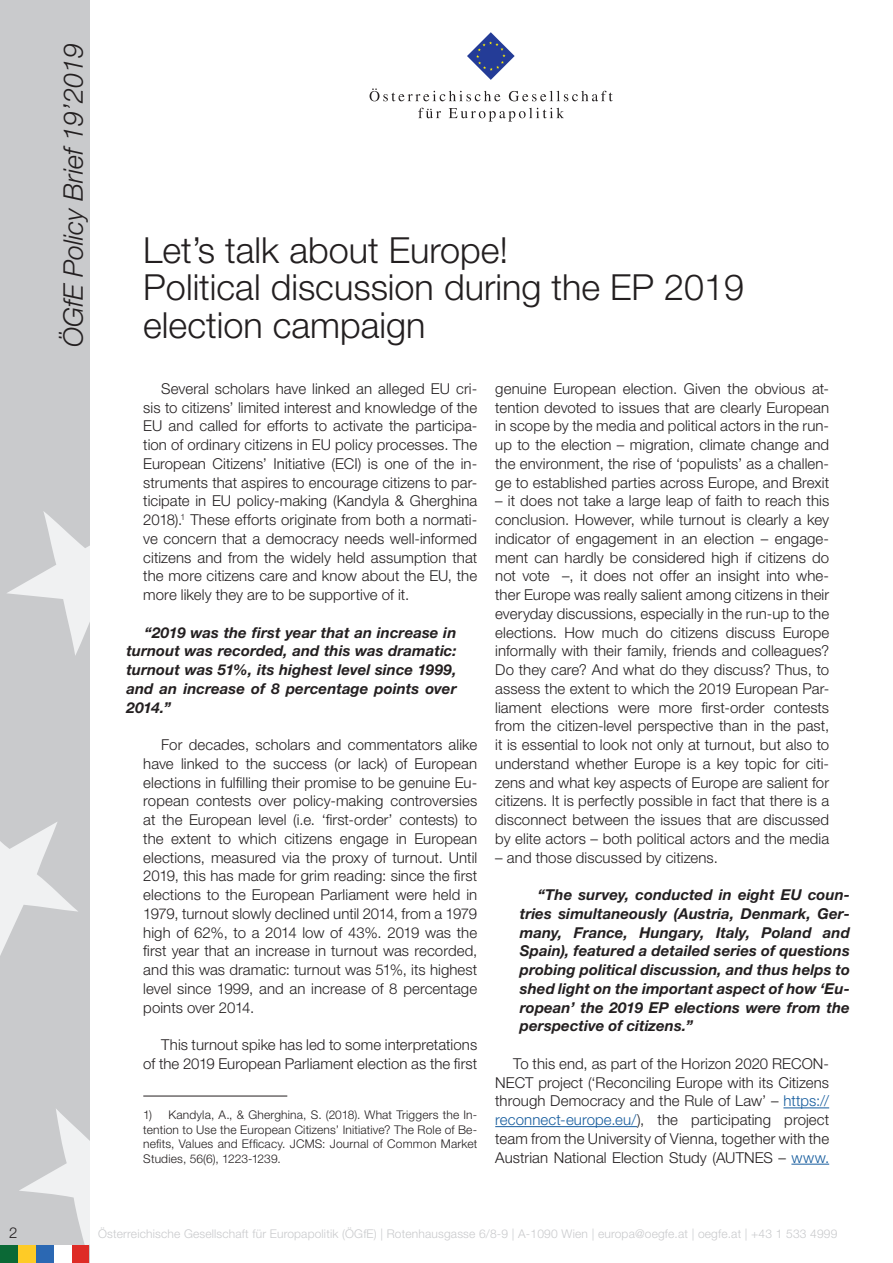
<style>
.page{position:relative;width:893px;height:1263px;background:#fff}
.page>*{position:absolute;margin:0;border:0;box-sizing:border-box;transform-origin:0 0}
.t1{font:300 36px/37.5px "Helvetica Neue LT Std";color:#231f20}
.t2{font:italic 300 27px "Helvetica Neue LT Std";color:#231f20}
.Standard_Paragraph{font:300 15px/18.8px "Helvetica Neue LT Std";letter-spacing:.005em;color:#231f20;text-align:justify}
.Standard_Paragraph-2{font:italic 700 15px/18.8px "Helvetica Neue LT Std";letter-spacing:.005em;color:#231f20;text-align:justify}
.Footnotes{font:300 12px/14.4px "Helvetica Neue LT Std";letter-spacing:.015em;color:#231f20;text-align:justify}
.t3{font:300 12px "Helvetica Neue LT Std";letter-spacing:.015em;color:#c9cacc}
.s1{color:#175d9e}
</style>
<div class="page">
<div style="left:0;top:0;width:89px;height:1263px;background:#c9cacc"></div>
<svg style="left:19px;top:1109px;width:70px;height:136px"></svg>
<svg style="left:0;top:822px;width:78px;height:134px"></svg>
<svg style="left:7px;top:511px;width:82px;height:144px"></svg>
<div style="left:18px;top:1245px;width:18px;height:18px;background:#fecb26"></div>
<div style="left:36px;top:1245px;width:18px;height:18px;background:#2b68b3"></div>
<div style="left:71px;top:1245px;width:18px;height:18px;background:#de2b26"></div>
<div style="left:0;top:1245px;width:18px;height:18px;background:#0b6936"></div>
<div style="left:54px;top:1245px;width:17px;height:18px;background:#fff"></div>
<svg style="left:467px;top:32px;width:48px;height:48px"></svg>
<svg style="left:370px;top:88px;width:130px;height:13px"></svg>
<svg style="left:509px;top:91px;width:104px;height:10px"></svg>
<svg style="left:418px;top:108px;width:23px;height:10px"></svg>
<svg style="left:449px;top:108px;width:115px;height:14px"></svg>
<hr style="left:143px;top:1096px;width:144px;height:1px;background:#231f20">
<hr style="left:783px;top:1107px;width:46px;height:1px;background:#175d9e">
<hr style="left:495px;top:1126px;width:142px;height:1px;background:#175d9e">
<hr style="left:791px;top:1164px;width:38px;height:1px;background:#175d9e">
<h2 class="t2" style="left:57px;top:347px;width:305px;rotate:-90deg">ÖGfE Policy Brief 19’2019</h2>
<p class="t1" style="left:143px;top:230px;width:366px">Let’s talk about Europe!</p>
<p class="t1" style="left:143px;top:268px;width:602px">Political discussion during the EP 2019 election campaign</p>
<p class="Standard_Paragraph" style="left:143px;top:379px;width:335px;text-indent:18px">Several scholars have linked an alleged EU cri&shy;sis to citizens’ limited interest and knowledge of the EU and called for efforts to activate the participa&shy;tion of ordinary citizens in EU policy processes. The European Citizens’ Initiative (ECI) is one of the in&shy;struments that aspires to encourage citizens to par&shy;ticipate in EU policy-making (Kandyla &amp; Gherghina 2018).<sup>1</sup> These efforts originate from both a normati&shy;ve concern that a democracy needs well-informed citizens and from the widely held assumption that the more citizens care and know about the EU, the more likely they are to be supportive of it.</p>
<p class="Standard_Paragraph-2" style="left:126px;top:622px;width:332px;text-indent:18px">“2019 was the first year that an increase in turnout was recorded, and this was dramatic: turnout was 51%, its highest level since 1999, and an increase of 8 percentage points over 2014.”</p>
<p class="Standard_Paragraph" style="left:143px;top:735px;width:335px;text-indent:18px">For decades, scholars and commentators alike have linked to the success (or lack) of European elections in fulfilling their promise to be genuine Eu&shy;ropean contests over policy-making controversies at the European level (i.e. ‘first-order’ contests) to the extent to which citizens engage in European elections, measured via the proxy of turnout. Until 2019, this has made for grim reading: since the first elections to the European Parliament were held in 1979, turnout slowly declined until 2014, from a 1979 high of 62%, to a 2014 low of 43%. 2019 was the first year that an increase in turnout was recorded, and this was dramatic: turnout was 51%, its highest level since 1999, and an increase of 8 percentage points over 2014.</p>
<p class="Standard_Paragraph" style="left:143px;top:1035px;width:335px;text-align:right">This turnout spike has led to some interpretations<br>of the 2019 European Parliament election as the first</p>
<p class="Footnotes" style="left:143px;top:1108px;width:335px">1) Kandyla, A., &amp; Gherghina, S. (2018). What Triggers the In&shy;tention to Use the European Citizens’ Initiative? The Role of Be&shy;nefits, Values and Efficacy. JCMS: Journal of Common Market Studies, 56(6), 1223-1239.</p>
<p class="Standard_Paragraph" style="left:495px;top:379px;width:335px">genuine European election. Given the obvious at&shy;tention devoted to issues that are clearly European in scope by the media and political actors in the run&shy;up to the election – migration, climate change and the environment, the rise of ‘populists’ as a challen&shy;ge to established parties across Europe, and Brexit</p>
<p class="Standard_Paragraph" style="left:495px;top:491px;width:335px">– it does not take a large leap of faith to reach this conclusion. However, while turnout is clearly a key indicator of engagement in an election – engage&shy;ment can hardly be considered high if citizens do not vote –, it does not offer an insight into whe&shy;ther Europe was really salient among citizens in their everyday discussions, especially in the run-up to the elections. How much do citizens discuss Europe informally with their family, friends and colleagues?<br>Do they care? And what do they discuss? Thus, to assess the extent to which the 2019 European Par&shy;liament elections were more first-order contests from the citizen-level perspective than in the past, it is essential to look not only at turnout, but also to understand whether Europe is a key topic for citi&shy;zens and what key aspects of Europe are salient for citizens. It is perfectly possible in fact that there is a disconnect between the issues that are discussed by elite actors – both political actors and the media</p>
<p class="Standard_Paragraph" style="left:495px;top:847px;width:224px">– and those discussed by citizens.</p>
<p class="Standard_Paragraph-2" style="left:520px;top:885px;width:332px;text-indent:18px">“The survey, conducted in eight EU coun&shy;tries simultaneously (Austria, Denmark, Ger&shy;many, France, Hungary, Italy, Poland and Spain), featured a detailed series of questions probing political discussion, and thus helps to shed light on the important aspect of how ‘Eu&shy;ropean’ the 2019 EP elections were from the perspective of citizens.”</p>
<p class="Standard_Paragraph" style="left:495px;top:1054px;width:335px;text-indent:18px">To this end, as part of the Horizon 2020 RECON-NECT project (‘Reconciling Europe with its Citizens through Democracy and the Rule of Law’ – <span class="s1">https:// reconnect-europe.eu/</span>), the participating project team from the University of Vienna, together with the Austrian National Election Study (AUTNES – <span class="s1">www.</span></p>
<p class="Standard_Paragraph" style="left:9px;top:1222px;width:10px">2</p>
<p class="t3" style="left:98px;top:1226px;width:741px">Österreichische Gesellschaft für Europapolitik (ÖGfE) | Rotenhausgasse 6/8-9 | A-1090 Wien | europa@oegfe.at | oegfe.at | +43 1 533 4999</p>
</div>
